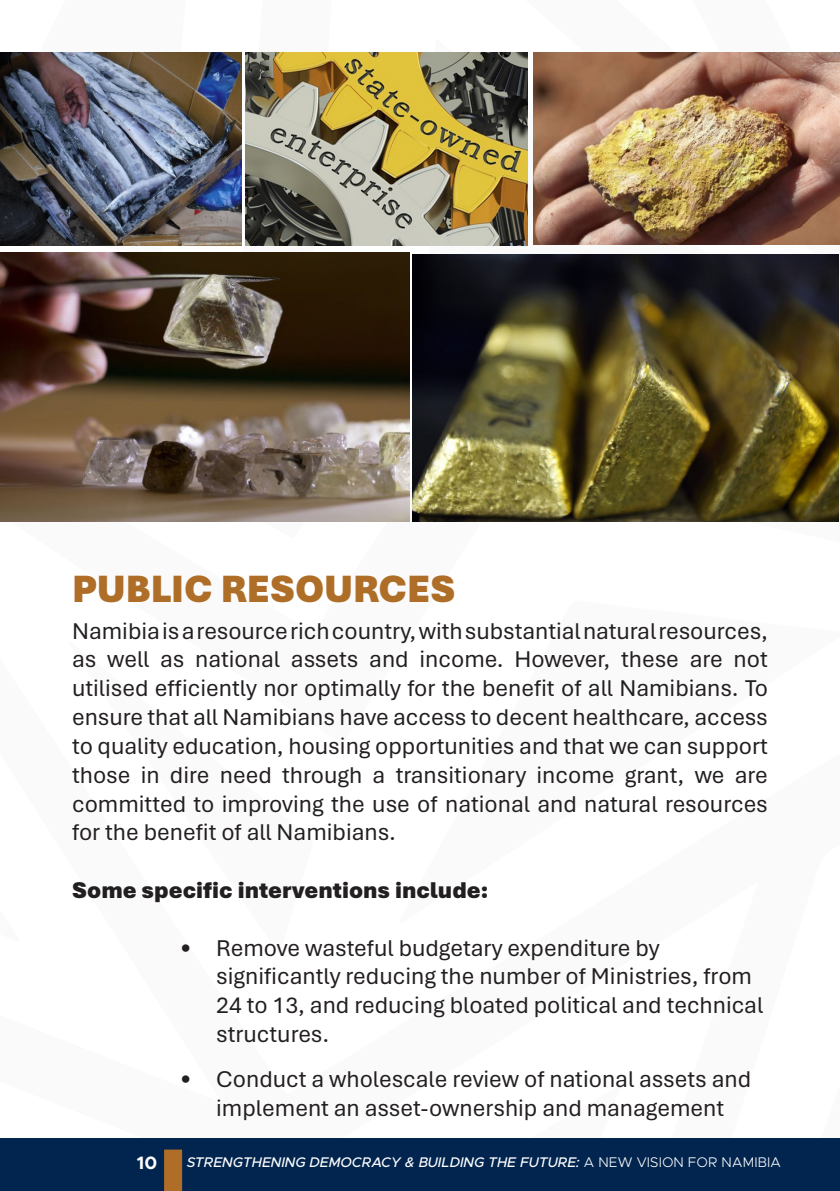
<style>
.page{position:relative;width:840px;height:1191px;background:#fff}
.page>*{position:absolute;margin:0;border:0;box-sizing:border-box;transform-origin:0 0}
.Heading_1{font:900 40px "Aptos";color:#af6e28}
.t1{font:24px/28.8px "Aptos";color:#231f20;text-align:justify}
.t2{font:900 24px "Aptos";color:#231f20}
.t3{font:700 18px "Metropolis";color:#fff}
.t4{font:italic 500 14px "Metropolis";color:#fff}
.s1{font-weight:300;font-style:normal}
</style>
<div class="page">
<div style="left:0;top:1138px;width:839px;height:53px;background:#02254f"></div>
<div style="left:164px;top:1149px;width:18px;height:42px;background:#af6e28"></div>
<img style="left:0;top:52px;width:241px;height:194px">
<img style="left:245px;top:52px;width:282px;height:193px">
<img style="left:533px;top:52px;width:306px;height:193px">
<img style="left:0;top:253px;width:409px;height:269px">
<img style="left:412px;top:254px;width:426px;height:267px">
<p class="Heading_1" style="left:72px;top:561px;width:384px">PUBLIC RESOURCES</p>
<p class="t1" style="left:72px;top:615px;width:697px">Namibia is a resource rich country, with substantial natural resources, as well as national assets and income. However, these are not utilised efficiently nor optimally for the benefit of all Namibians. To ensure that all Namibians have access to decent healthcare, access to quality education, housing opportunities and that we can support those in dire need through a transitionary income grant, we are committed to improving the use of national and natural resources for the benefit of all Namibians.</p>
<p class="t2" style="left:72px;top:873px;width:417px">Some specific interventions include:</p>
<p class="t1" style="left:216px;top:932px;width:548px;text-align:left;text-indent:-36px">• Remove wasteful budgetary expenditure by significantly reducing the number of Ministries, from 24 to 13, and reducing bloated political and technical structures.</p>
<p class="t1" style="left:180px;top:1063px;width:572px;text-align:center">• Conduct a wholescale review of national assets and implement an asset-ownership and management</p>
<p class="t3" style="left:136px;top:1151px;width:22px">10</p>
<p class="t4" style="left:187px;top:1153px;width:595px">STRENGTHENING DEMOCRACY &amp; BUILDING THE FUTURE: <span class="s1">A NEW VISION FOR NAMIBIA</span></p>
</div>
